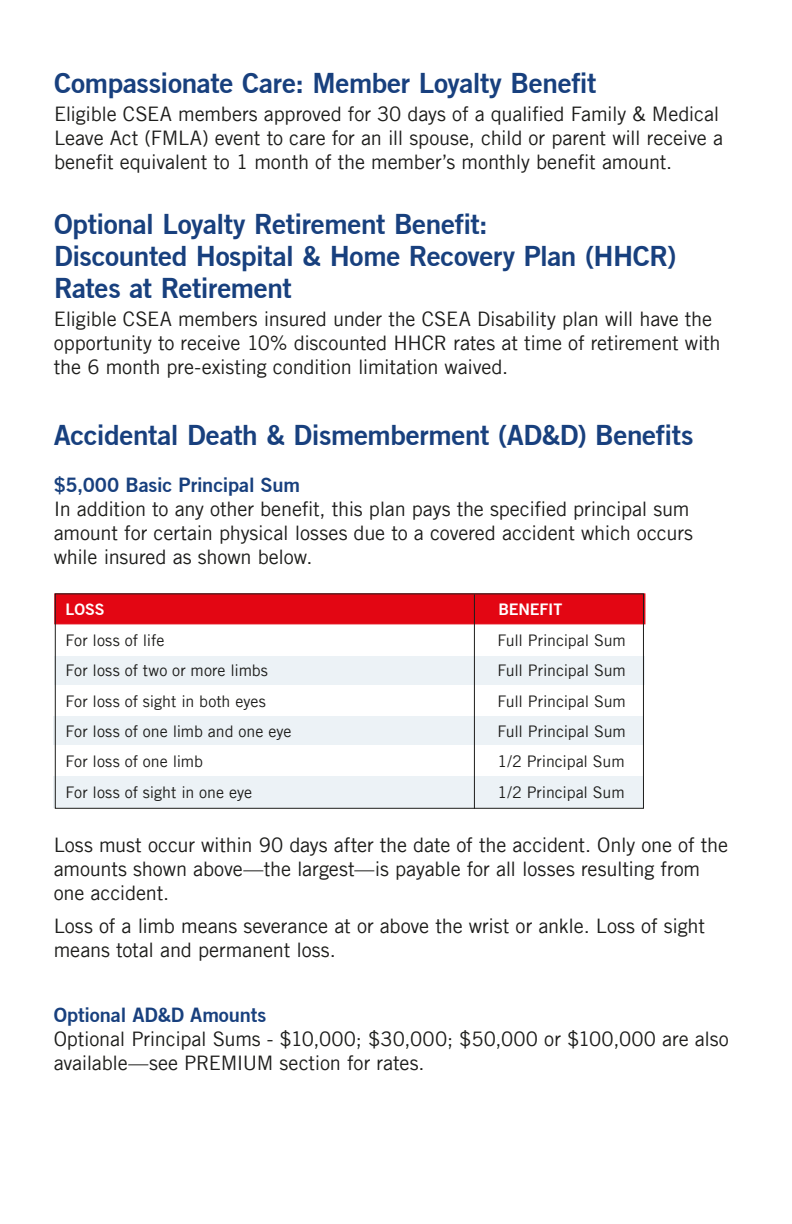
<style>
.page{position:relative;width:792px;height:1224px;background:#fff}
.page>*{position:absolute;margin:0;border:0;box-sizing:border-box;transform-origin:0 0}
.t1{font:700 28px/32px "Trade Gothic No.2";letter-spacing:-.015em;color:#18407e}
.t2{font:20px/24px "Trade Gothic LT";letter-spacing:-.01em;color:#1d1d1b}
.t3{font:16px "Trade Gothic LT";letter-spacing:-.005em;color:#1d1d1b}
.t4{font:700 16px "Trade Gothic No.2";letter-spacing:-.01em;color:#fff}
.s1{font-family:"Trade Gothic No.2";font-weight:700;color:#18407e}
</style>
<div class="page">
<div style="left:54px;top:776px;width:590px;height:32px;background:#ecf2f6"></div>
<div style="left:54px;top:716px;width:590px;height:29px;background:#ecf2f6"></div>
<div style="left:55px;top:656px;width:590px;height:29px;background:#ecf2f6"></div>
<div style="left:54px;top:593px;width:591px;height:31px;background:#e30613"></div>
<div style="left:55px;top:593px;width:589px;height:216px;border:1px solid #1d1d1b"></div>
<hr style="left:474px;top:594px;width:1px;height:215px;background:#1d1d1b">
<p class="t1" style="left:54px;top:67px;width:544px">Compassionate Care: Member Loyalty Benefit</p>
<p class="t2" style="left:54px;top:102px;width:671px">Eligible CSEA members approved for 30 days of a qualified Family &amp; Medical<br>Leave Act (FMLA) event to care for an ill spouse, child or parent will receive a benefit equivalent to 1 month of the member’s monthly benefit amount.</p>
<p class="t1" style="left:54px;top:208px;width:435px">Optional Loyalty Retirement Benefit:</p>
<p class="t1" style="left:54px;top:240px;width:624px">Discounted Hospital &amp; Home Recovery Plan (HHCR)<br>Rates at Retirement</p>
<p class="t2" style="left:54px;top:307px;width:668px">Eligible CSEA members insured under the CSEA Disability plan will have the opportunity to receive 10% discounted HHCR rates at time of retirement with the 6 month pre-existing condition limitation waived.</p>
<p class="t1" style="left:54px;top:419px;width:641px">Accidental Death &amp; Dismemberment (AD&amp;D) Benefits</p>
<p class="t2" style="left:54px;top:473px;width:641px"><span class="s1">$5,000 Basic Principal Sum<br></span>In addition to any other benefit, this plan pays the specified principal sum amount for certain physical losses due to a covered accident which occurs while insured as shown below.</p>
<p class="t4" style="left:66px;top:599px;width:41px">LOSS</p>
<p class="t4" style="left:498px;top:599px;width:65px">BENEFIT</p>
<p class="t3" style="left:66px;top:631px;width:100px">For loss of life</p>
<p class="t3" style="left:498px;top:631px;width:130px">Full Principal Sum</p>
<p class="t3" style="left:66px;top:661px;width:204px">For loss of two or more limbs</p>
<p class="t3" style="left:498px;top:661px;width:130px">Full Principal Sum</p>
<p class="t3" style="left:66px;top:691px;width:202px">For loss of sight in both eyes</p>
<p class="t3" style="left:498px;top:691px;width:130px">Full Principal Sum</p>
<p class="t3" style="left:66px;top:722px;width:227px">For loss of one limb and one eye</p>
<p class="t3" style="left:498px;top:722px;width:130px">Full Principal Sum</p>
<p class="t3" style="left:66px;top:752px;width:139px">For loss of one limb</p>
<p class="t3" style="left:498px;top:752px;width:129px">1/2 Principal Sum</p>
<p class="t3" style="left:66px;top:783px;width:188px">For loss of sight in one eye</p>
<p class="t3" style="left:498px;top:783px;width:129px">1/2 Principal Sum</p>
<p class="t2" style="left:54px;top:832px;width:676px">Loss must occur within 90 days after the date of the accident. Only one of the amounts shown above—the largest—is payable for all losses resulting from one accident.</p>
<p class="t2" style="left:54px;top:913px;width:653px">Loss of a limb means severance at or above the wrist or ankle. Loss of sight means total and permanent loss.</p>
<p class="t2" style="left:54px;top:1002px;width:677px"><span class="s1">Optional AD&amp;D Amounts<br></span>Optional Principal Sums - $10,000; $30,000; $50,000 or $100,000 are also available—see PREMIUM section for rates.</p>
</div>
